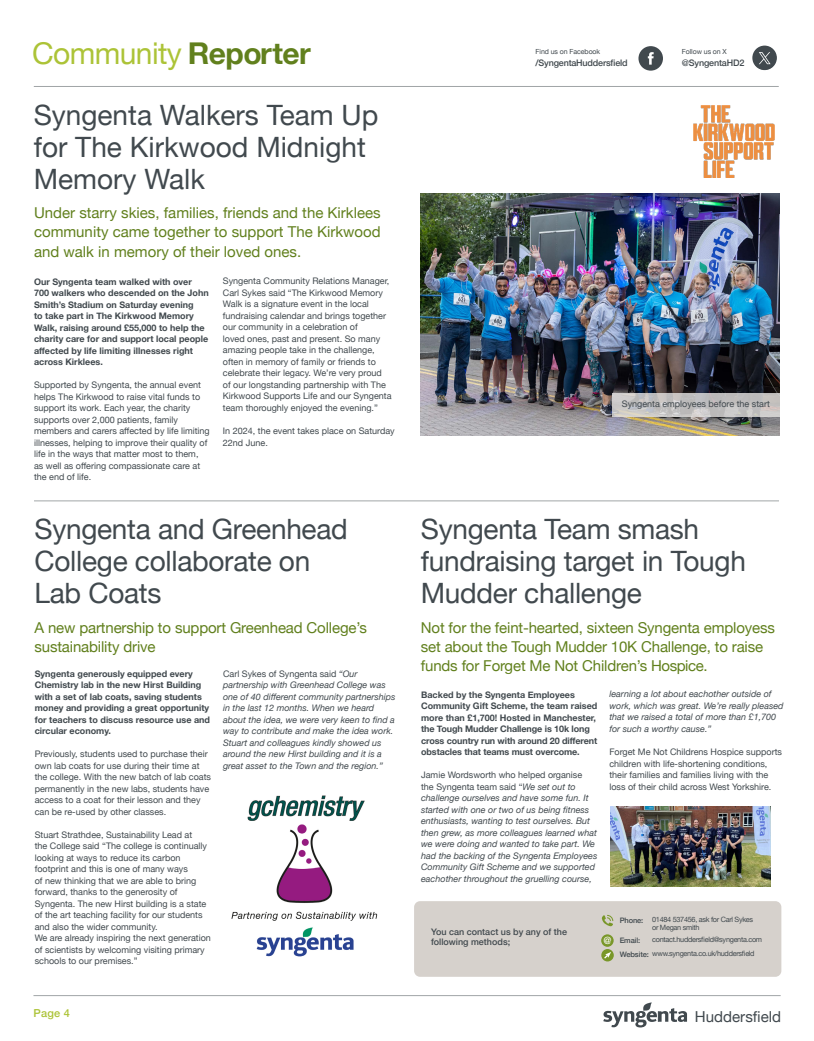
<style>
.page{position:relative;width:814px;height:1041px;background:#fff}
.page>*{position:absolute;margin:0;border:0;box-sizing:border-box;transform-origin:0 0}
.t1{font:30px "Helvetica Neue";letter-spacing:-.02em;color:#acc337}
.t2{font:28px/32px "Helvetica Neue";letter-spacing:-.01em;color:#41494e}
.t3{font:15.1px "Helvetica Neue";color:#41494e}
.t4{font:15px/19px "Helvetica Neue";letter-spacing:-.01em;color:#61801d}
.t5{font:500 11px "Helvetica Neue";color:#acc337}
.t6{font:500 10.1px "Helvetica Neue";color:#fff}
.t7{font:9px/11.5px "Helvetica Neue";color:#41494e}
.t8{font:italic 9px/11.5px "Helvetica Neue";color:#41494e}
.t9{font:700 9px/11.5px "Helvetica Neue";color:#41494e}
.t10{font:500 9px/10px "Helvetica Neue";color:#41494e}
.t11{font:500 9px "Helvetica Neue";letter-spacing:-.02em;color:#41494e}
.t12{font:500 7.5px "Helvetica Neue";letter-spacing:-.02em;color:#41494e}
.t13{font:7.3px "Helvetica Neue";letter-spacing:-.04em;color:#41494e}
.t14{font:7px "Helvetica Neue";letter-spacing:-.01em;color:#41494e}
.s1{font-weight:700;color:#61801d}
.s2{font-style:normal}
.s3{font-weight:500;font-size:7.5px}
</style>
<div class="page">
<div style="left:414px;top:901px;width:367px;height:75px;background:#d6d1cc;border-radius:6px"></div>
<svg style="left:638px;top:46px;width:25px;height:25px"></svg>
<svg style="left:752px;top:46px;width:24px;height:24px"></svg>
<hr style="left:34px;top:86px;width:744px;height:1px;background:#41494e">
<hr style="left:33px;top:995px;width:747px;height:1px;background:#41494e">
<svg style="left:603px;top:1002px;width:84px;height:25px"></svg>
<svg style="left:602px;top:914px;width:11px;height:12px"></svg>
<div style="left:601px;top:934px;width:12px;height:12px;background:#799729;border-radius:50%"></div>
<svg style="left:601px;top:948px;width:12px;height:13px"></svg>
<svg style="left:604px;top:951px;width:7px;height:7px"></svg>
<hr style="left:34px;top:500px;width:745px;height:1px;background:#41494e">
<img style="left:421px;top:194px;width:359px;height:241px">
<img style="left:693px;top:105px;width:82px;height:72px">
<svg style="left:613px;top:393px;width:167px;height:23px;background:#c4c2c1"></svg>
<img style="left:231px;top:795px;width:147px;height:162px">
<img style="left:610px;top:806px;width:160px;height:80px">
<p class="t1" style="left:32px;top:32px;width:280px">Community <span class="s1">Reporter</span></p>
<p class="t2" style="left:34px;top:100px;width:346px">Syngenta Walkers Team Up for The Kirkwood Midnight<br>Memory Walk</p>
<p class="t4" style="left:34px;top:204px;width:348px;line-height:19.5px;text-align:justify">Under starry skies, families, friends and the Kirklees community came together to support The Kirkwood and walk in memory of their loved ones.</p>
<p class="t9" style="left:34px;top:276px;width:176px">Our Syngenta team walked with over 700 walkers who descended on the John Smith’s Stadium on Saturday evening<br>to take part in The Kirkwood Memory Walk, raising around £55,000 to help the charity care for and support local people affected by life limiting illnesses right across Kirklees.</p>
<p class="t7" style="left:34px;top:380px;width:177px">Supported by Syngenta, the annual event helps The Kirkwood to raise vital funds to support its work. Each year, the charity supports over 2,000 patients, family members and carers affected by life limiting illnesses, helping to improve their quality of life in the ways that matter most to them,</p>
<p class="t7" style="left:34px;top:460px;width:168px">as well as offering compassionate care at the end of life.</p>
<p class="t7" style="left:223px;top:276px;width:170px">Syngenta Community Relations Manager, Carl Sykes said “The Kirkwood Memory Walk is a signature event in the local fundraising calendar and brings together our community in a celebration of<br>loved ones, past and present. So many amazing people take in the challenge, often in memory of family or friends to celebrate their legacy. We’re very proud of our longstanding partnership with The Kirkwood Supports Life and our Syngenta team thoroughly enjoyed the evening.”</p>
<p class="t7" style="left:223px;top:425px;width:173px">In 2024, the event takes place on Saturday<br>22nd June.</p>
<p class="t2" style="left:34px;top:514px;width:315px">Syngenta and Greenhead<br>College collaborate on</p>
<p class="t2" style="left:34px;top:578px;width:128px">Lab Coats</p>
<p class="t14" style="left:535px;top:47px;width:66px">Find us on Facebook</p>
<p class="t11" style="left:535px;top:56px;width:94px">/SyngentaHuddersfield</p>
<p class="t14" style="left:682px;top:47px;width:46px">Follow us on X</p>
<p class="t11" style="left:682px;top:56px;width:64px">@SyngentaHD2</p>
<p class="t7" style="left:621px;top:399px;width:150px">Syngenta employees before the start</p>
<p class="t2" style="left:421px;top:514px;width:326px">Syngenta Team smash fundraising target in Tough<br>Mudder challenge</p>
<p class="t4" style="left:34px;top:618px;width:334px">A new partnership to support Greenhead College’s sustainability drive</p>
<p class="t4" style="left:421px;top:618px;width:355px">Not for the feint-hearted, sixteen Syngenta employess set about the Tough Mudder 10K Challenge, to raise funds for Forget Me Not Children’s Hospice.</p>
<p class="t8" style="left:223px;top:668px;width:174px"><span class="s2">Carl Sykes of Syngenta said</span> “Our partnership with Greenhead College was one of 40 different community partnerships in the last 12 months. When we heard about the idea, we were very keen to find a way to contribute and make the idea work.<br>Stuart and colleagues kindly showed us around the new Hirst building and it is a great asset to the Town and the region.”</p>
<p class="t9" style="left:35px;top:668px;width:177px">Syngenta generously equipped every Chemistry lab in the new Hirst Building with a set of lab coats, saving students money and providing a great opportunity for teachers to discuss resource use and circular economy.</p>
<p class="t7" style="left:35px;top:748px;width:178px">Previously, students used to purchase their own lab coats for use during their time at the college. With the new batch of lab coats permanently in the new labs, students have access to a coat for their lesson and they can be re-used by other classes.</p>
<p class="t7" style="left:35px;top:829px;width:174px">Stuart Strathdee, Sustainability Lead at the College said “The college is continually looking at ways to reduce its carbon footprint and this is one of many ways<br>of new thinking that we are able to bring forward, thanks to the generosity of Syngenta. The new Hirst building is a state of the art teaching facility for our students and also the wider community.</p>
<p class="t7" style="left:35px;top:932px;width:178px">We are already inspiring the next generation of scientists by welcoming visiting primary schools to our premises.”</p>
<p class="t8" style="left:609px;top:689px;width:176px">learning a lot about eachother outside of work, which was great. We’re really pleased that we raised a total of more than £1,700 for such a worthy cause.”</p>
<p class="t7" style="left:609px;top:746px;width:174px">Forget Me Not Childrens Hospice supports children with life-shortening conditions, their families and families living with the loss of their child across West Yorkshire.</p>
<p class="t9" style="left:421px;top:688px;width:178px">Backed by the Syngenta Employees Community Gift Scheme, the team raised more than £1,700! Hosted in Manchester, the Tough Mudder Challenge is 10k long cross country run with around 20 different obstacles that teams must overcome.</p>
<p class="t8" style="left:421px;top:769px;width:178px"><span class="s2">Jamie Wordsworth who helped organise<br>the Syngenta team said “</span>We set out to challenge ourselves and have some fun. It started with one or two of us being fitness enthusiasts, wanting to test ourselves. But then grew, as more colleagues learned what we were doing and wanted to take part. We had the backing of the Syngenta Employees Community Gift Scheme and we supported eachother throughout the gruelling course,</p>
<p class="t13" style="left:652px;top:914px;width:102px">01484 537456, ask for Carl Sykes</p>
<p class="t13" style="left:652px;top:922px;width:49px">or Megan smith</p>
<p class="t13" style="left:652px;top:934px;width:111px">contact.huddersfield@syngenta.com</p>
<p class="t12" style="left:619px;top:913px;width:25px">Phone:</p>
<p class="t12" style="left:619px;top:933px;width:22px">Email:</p>
<p class="t13" style="left:619px;top:948px;width:136px"><span class="s3">Website:</span> www.syngenta.co.uk/huddersfield</p>
<p class="t10" style="left:431px;top:925px;width:137px">You can contact us by any of the following methods;</p>
<p class="t6" style="left:603px;top:928px;width:10px">@</p>
<p class="t6" style="left:603px;top:934px;width:10px">@</p>
<p class="t5" style="left:33px;top:1004px;width:38px">Page 4</p>
<p class="t3" style="left:695px;top:1005px;width:88px">Huddersfield</p>
</div>
